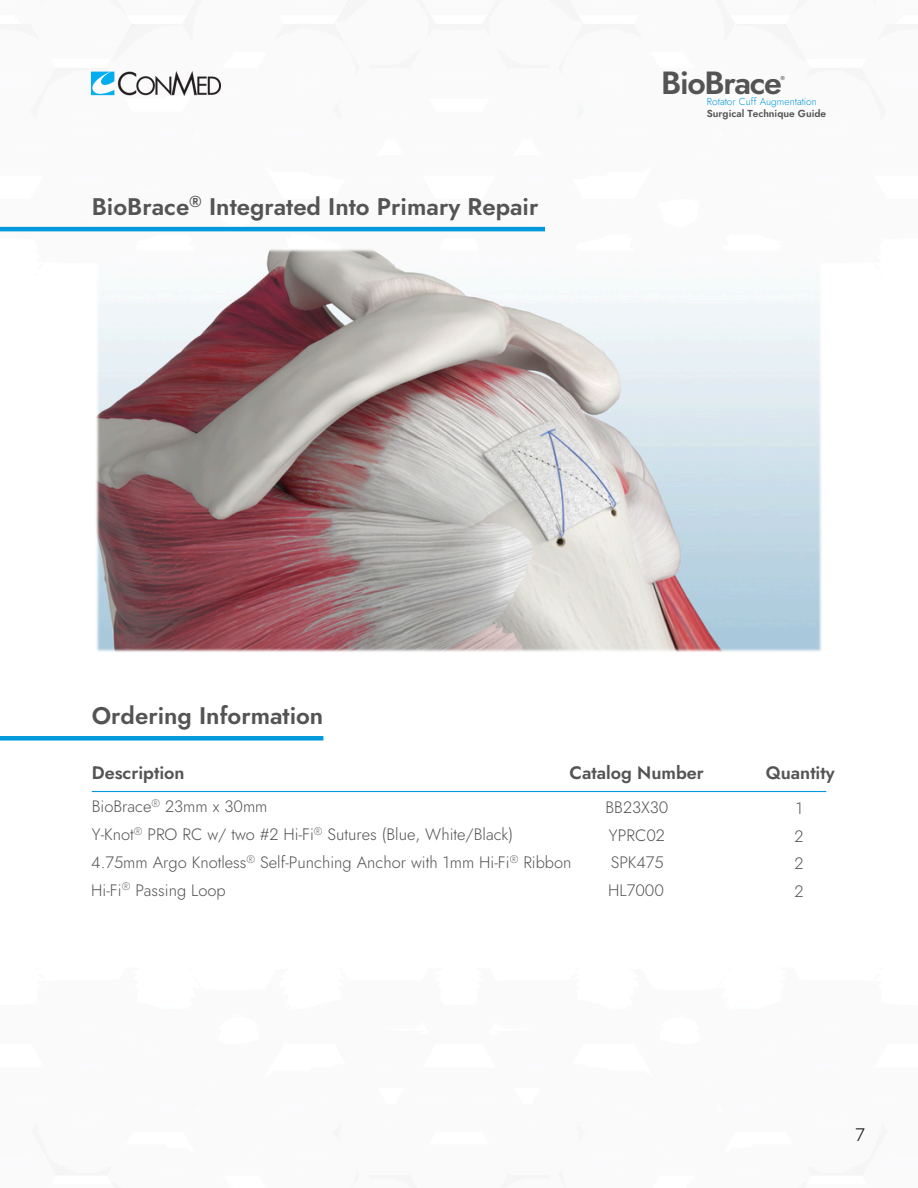
<style>
.page{position:relative;width:918px;height:1188px;background:#fff}
.page>*{position:absolute;margin:0;border:0;box-sizing:border-box;transform-origin:0 0}
.t1{font:600 32.1px "Jost";letter-spacing:-.045em;color:#545454}
.t2{font:600 24px "Jost";color:#545454}
.t3{font:600 18px "Jost";color:#545454}
.t4{font:300 18px "Jost";color:#000}
.t5{font:300 16.5px "Jost";color:#545454}
.t6{font:300 10.2px "Jost";color:#0099db}
.t7{font:600 10.2px "Jost";color:#545454}
.t8{font:600 5.7px "Jost";color:#545454}
</style>
<div class="page">
<img style="left:0;top:0;width:451px;height:232px">
<hr style="left:0;top:227px;width:545px;height:4px;background:#0099db">
<div style="left:0;top:736px;width:323px;height:5px;background:#0099db"></div>
<hr style="left:92px;top:791px;width:734px;height:1px;background:#0099db">
<img style="left:96px;top:249px;width:726px;height:403px">
<img style="left:92px;top:71px;width:128px;height:24px">
<p class="t2" style="left:92px;top:189px;width:448px">BioBrace<sup>®</sup> Integrated Into Primary Repair</p>
<h1 class="t1" style="left:661px;top:60px;width:122px">BioBrace</h1>
<p class="t8" style="left:781px;top:74px;width:6px">®</p>
<p class="t6" style="left:707px;top:95px;width:112px">Rotator Cuff Augmentation</p>
<p class="t7" style="left:707px;top:106px;width:121px">Surgical Technique Guide</p>
<p class="t2" style="left:92px;top:698px;width:233px">Ordering Information</p>
<p class="t3" style="left:92px;top:760px;width:94px">Description</p>
<h1 class="t3" style="left:569px;top:760px;width:136px">Catalog Number</h1>
<p class="t3" style="left:766px;top:760px;width:71px">Quantity</p>
<h3 class="t5" style="left:92px;top:795px;width:177px">BioBrace<sup>®</sup> 23mm x 30mm</h3>
<p class="t5" style="left:795px;top:796px;width:9px">1</p>
<h3 class="t5" style="left:92px;top:823px;width:423px">Y-Knot<sup>®</sup> PRO RC w/ two #2 Hi-Fi<sup>®</sup> Sutures (Blue, White/Black)</h3>
<h3 class="t5" style="left:609px;top:823px;width:57px">YPRC02</h3>
<h3 class="t5" style="left:794px;top:824px;width:11px">2</h3>
<p class="t5" style="left:91px;top:850px;width:482px">4.75mm Argo Knotless<sup>®</sup> Self-Punching Anchor with 1mm Hi-Fi<sup>®</sup> Ribbon</p>
<h2 class="t5" style="left:794px;top:852px;width:11px">2</h2>
<p class="t5" style="left:91px;top:878px;width:136px">Hi-Fi<sup>®</sup> Passing Loop</p>
<h2 class="t5" style="left:794px;top:880px;width:11px">2</h2>
<p class="t5" style="left:605px;top:796px;width:65px">BB23X30</p>
<h1 class="t5" style="left:611px;top:852px;width:55px">SPK475</h1>
<p class="t5" style="left:608px;top:879px;width:57px">HL7000</p>
<p class="t4" style="left:855px;top:1122px;width:11px">7</p>
</div>
